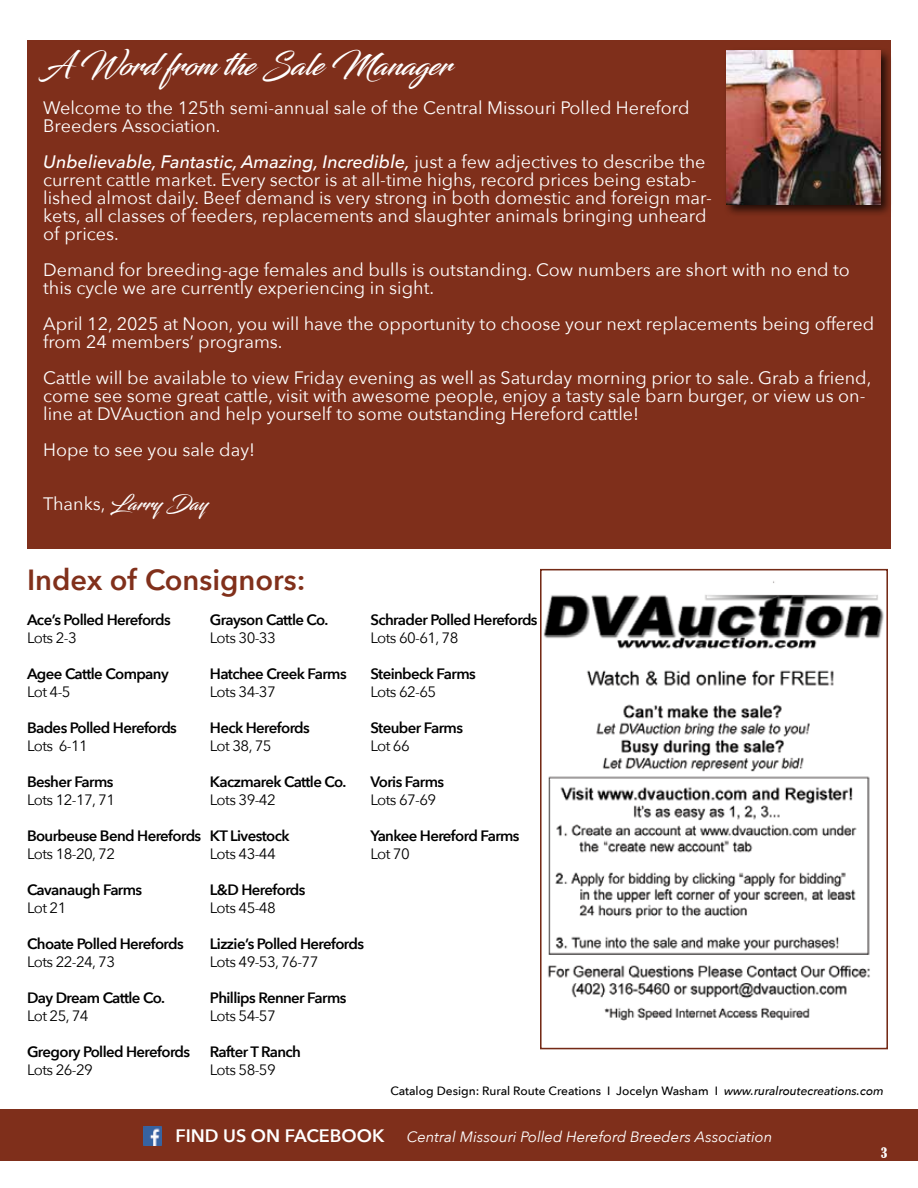
<style>
.page{position:relative;width:918px;height:1188px;background:#fff}
.page>*{position:absolute;margin:0;border:0;box-sizing:border-box;transform-origin:0 0}
.t1{font:30px "Blacksword";color:#fff}
.t2{font:600 29.1px "Avenir Next";color:#81301b}
.t3{font:19.5px "Blacksword";color:#fff}
.t4{font:18px/18px "Avenir Next";color:#fff}
.t5{font:600 15px "Avenir Next";letter-spacing:-.04em;color:#000}
.t6{font:15px "Avenir Next";letter-spacing:-.04em;color:#000}
.t7{font:italic 15px "Avenir Next";color:#fff}
.t8{font:condensed 13.5px "Bernard";color:#fff}
.t9{font:500 12px "Avenir Next";color:#000}
.s1{font-weight:500;font-style:italic}
.s2{font-family:"Avenir Next";font-size:18px}
.s3{font-style:italic}
.s4{font-weight:600;font-style:normal;font-size:18px}
</style>
<div class="page">
<div style="left:0;top:1109px;width:918px;height:52px;background:#7f2f1b"></div>
<img style="left:144px;top:1127px;width:18px;height:18px">
<div style="left:27px;top:40px;width:864px;height:509px;background:#7f2f1b"></div>
<div style="left:723px;top:47px;width:170px;height:170px;background:#000;opacity:.75"></div>
<img style="left:727px;top:51px;width:153px;height:153px">
<img style="left:543px;top:581px;width:341px;height:440px">
<div style="left:540px;top:569px;width:348px;height:480px;border:2px solid #742a16"></div>
<h1 class="t1" style="left:43px;top:47px;width:410px">A Word from the Sale Manager</h1>
<p class="t4" style="left:43px;top:98px;width:648px">Welcome to the 125th semi-annual sale of the Central Missouri Polled Hereford<br>Breeders Association.</p>
<p class="t4" style="left:43px;top:152px;width:670px"><span class="s1">Unbelievable, Fantastic, Amazing, Incredible,</span> just a few adjectives to describe the current cattle market. Every sector is at all-time highs, record prices being estab&shy;lished almost daily. Beef demand is very strong in both domestic and foreign mar&shy;kets, all classes of feeders, replacements and slaughter animals bringing unheard of prices.</p>
<p class="t4" style="left:43px;top:260px;width:808px">Demand for breeding-age females and bulls is outstanding. Cow numbers are short with no end to this cycle we are currently experiencing in sight.</p>
<p class="t4" style="left:43px;top:314px;width:832px">April 12, 2025 at Noon, you will have the opportunity to choose your next replacements being offered from 24 members’ programs.</p>
<p class="t4" style="left:43px;top:368px;width:830px">Cattle will be available to view Friday evening as well as Saturday morning prior to sale. Grab a friend, come see some great cattle, visit with awesome people, enjoy a tasty sale barn burger, or view us on&shy;line at DVAuction and help yourself to some outstanding Hereford cattle!</p>
<p class="t4" style="left:43px;top:440px;width:213px">Hope to see you sale day!</p>
<p class="t3" style="left:43px;top:491px;width:166px"><span class="s2">Thanks,</span> Larry Day</p>
<h2 class="t2" style="left:27px;top:555px;width:280px">Index of Consignors:</h2>
<p class="t5" style="left:27px;top:606px;width:145px">Ace’s Polled Herefords</p>
<p class="t6" style="left:27px;top:625px;width:51px">Lots 2-3</p>
<p class="t5" style="left:27px;top:660px;width:143px">Agee Cattle Company</p>
<p class="t6" style="left:27px;top:679px;width:45px">Lot 4-5</p>
<p class="t5" style="left:27px;top:714px;width:151px">Bades Polled Herefords</p>
<p class="t6" style="left:27px;top:733px;width:62px">Lots 6-11</p>
<p class="t5" style="left:27px;top:768px;width:88px">Besher Farms</p>
<p class="t6" style="left:27px;top:787px;width:90px">Lots 12-17, 71</p>
<p class="t5" style="left:27px;top:822px;width:176px">Bourbeuse Bend Herefords</p>
<p class="t6" style="left:27px;top:841px;width:90px">Lots 18-20, 72</p>
<p class="t5" style="left:27px;top:876px;width:117px">Cavanaugh Farms</p>
<p class="t6" style="left:27px;top:895px;width:41px">Lot 21</p>
<p class="t5" style="left:27px;top:930px;width:158px">Choate Polled Herefords</p>
<p class="t6" style="left:27px;top:949px;width:90px">Lots 22-24, 73</p>
<p class="t5" style="left:27px;top:984px;width:140px">Day Dream Cattle Co.</p>
<p class="t6" style="left:27px;top:1003px;width:63px">Lot 25, 74</p>
<p class="t5" style="left:27px;top:1038px;width:165px">Gregory Polled Herefords</p>
<p class="t6" style="left:27px;top:1057px;width:67px">Lots 26-29</p>
<p class="t5" style="left:210px;top:607px;width:120px">Grayson Cattle Co.</p>
<p class="t6" style="left:210px;top:625px;width:67px">Lots 30-33</p>
<p class="t5" style="left:210px;top:661px;width:138px">Hatchee Creek Farms</p>
<p class="t6" style="left:210px;top:679px;width:67px">Lots 34-37</p>
<p class="t5" style="left:210px;top:715px;width:101px">Heck Herefords</p>
<p class="t6" style="left:210px;top:733px;width:63px">Lot 38, 75</p>
<p class="t5" style="left:210px;top:769px;width:138px">Kaczmarek Cattle Co.</p>
<p class="t6" style="left:210px;top:787px;width:67px">Lots 39-42</p>
<p class="t5" style="left:210px;top:823px;width:81px">KT Livestock</p>
<p class="t6" style="left:210px;top:841px;width:67px">Lots 43-44</p>
<p class="t5" style="left:210px;top:877px;width:97px">L&amp;D Herefords</p>
<p class="t6" style="left:210px;top:895px;width:67px">Lots 45-48</p>
<p class="t5" style="left:210px;top:931px;width:156px">Lizzie’s Polled Herefords</p>
<p class="t6" style="left:210px;top:949px;width:110px">Lots 49-53, 76-77</p>
<p class="t5" style="left:210px;top:985px;width:138px">Phillips Renner Farms</p>
<p class="t6" style="left:210px;top:1003px;width:67px">Lots 54-57</p>
<p class="t5" style="left:210px;top:1039px;width:93px">Rafter T Ranch</p>
<p class="t6" style="left:210px;top:1057px;width:67px">Lots 58-59</p>
<p class="t5" style="left:370px;top:607px;width:169px">Schrader Polled Herefords</p>
<p class="t6" style="left:370px;top:625px;width:90px">Lots 60-61, 78</p>
<p class="t5" style="left:370px;top:661px;width:107px">Steinbeck Farms</p>
<p class="t6" style="left:370px;top:679px;width:67px">Lots 62-65</p>
<p class="t5" style="left:370px;top:715px;width:94px">Steuber Farms</p>
<p class="t6" style="left:370px;top:733px;width:41px">Lot 66</p>
<p class="t5" style="left:370px;top:769px;width:75px">Voris Farms</p>
<p class="t6" style="left:370px;top:787px;width:67px">Lots 67-69</p>
<p class="t5" style="left:370px;top:823px;width:151px">Yankee Hereford Farms</p>
<p class="t6" style="left:370px;top:841px;width:41px">Lot 70</p>
<p class="t9" style="left:391px;top:1081px;width:495px">Catalog Design: Rural Route Creations I Jocelyn Washam I <span class="s3">www.ruralroutecreations.com</span></p>
<p class="t7" style="left:176px;top:1124px;width:598px"><span class="s4">FIND US ON FACEBOOK</span> Central Missouri Polled Hereford Breeders Association</p>
<p class="t8" style="left:881px;top:1145px;width:8px">3</p>
</div>
